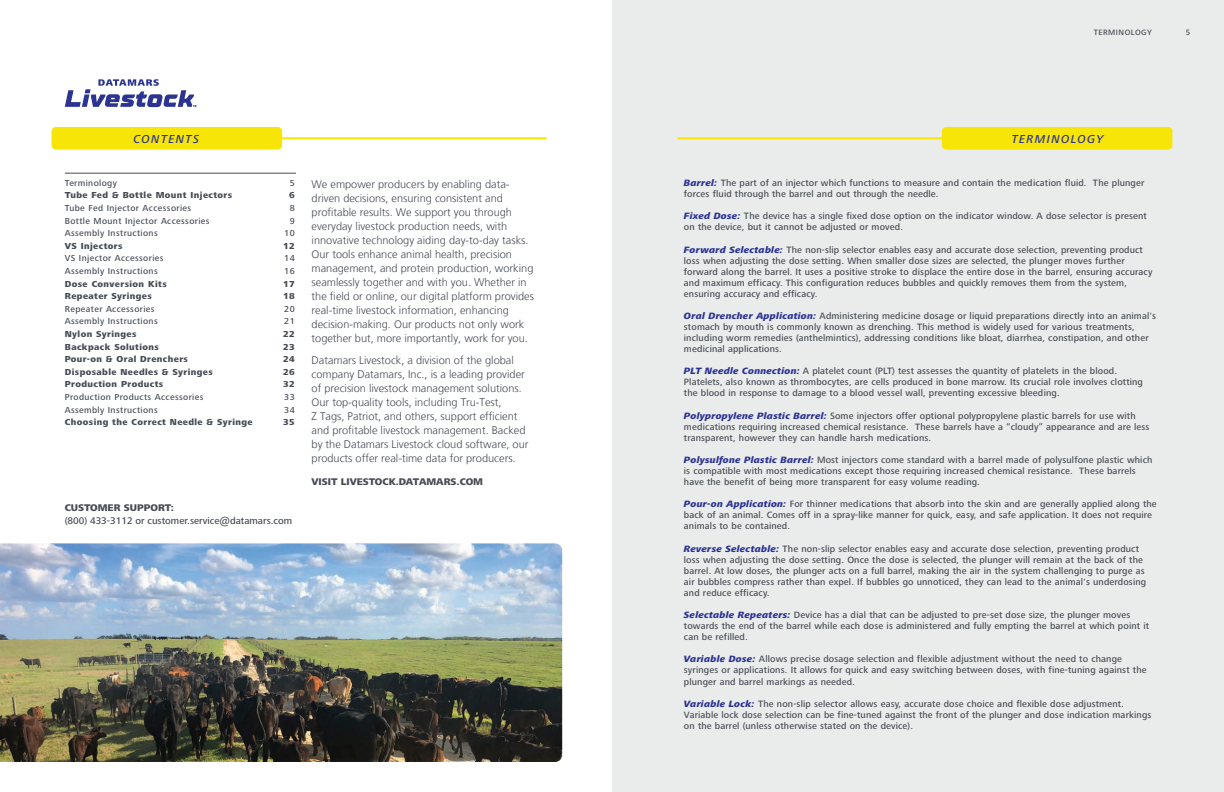
<style>
.page{position:relative;width:1224px;height:792px;background:#fff}
.page>*{position:absolute;margin:0;border:0;box-sizing:border-box;transform-origin:0 0}
.Section_Header_Grey_Text_copy{font:italic 500 12px "Frutiger Next Pro";letter-spacing:.115em;color:#2b3393}
.H2_-_Product_Header{font:300 11px/14px "Frutiger LT";color:#464b54}
.H2_-_Product_Header-2{font:500 10px/13px "Frutiger Next Pro";color:#464b54}
.H2_-_Product_Header-3{font:800 10px "Frutiger Next Pro";color:#464b54}
.Section_Header_Grey_Text_copy-2{font:500 9.5px/11px "Frutiger Next Pro";letter-spacing:.015em;color:#464b54}
.Contents_Section{font:500 9px "Frutiger Next Pro";letter-spacing:.04em;color:#464b54}
.Contents_Section-2{font:800 9px "Frutiger Next Pro";letter-spacing:.045em;color:#464b54}
.Body_copy{font:500 8px "Frutiger Next Pro";letter-spacing:.06em;color:#464b54}
.s1{font-weight:800}
.s2{font-weight:800;font-style:italic;color:#2b3393}
</style>
<div class="page">
<img style="left:0;top:543px;width:562px;height:219px">
<div style="left:612px;top:0;width:612px;height:792px;background:#eaeceb"></div>
<svg style="left:65px;top:79px;width:132px;height:28px"></svg>
<hr style="left:65px;top:173px;width:231px;height:1px;background:#464b54">
<hr style="left:235px;top:137px;width:311px;height:2px;background:#f7e507">
<div style="left:52px;top:127px;width:230px;height:23px;background:#f7e507;border-radius:4px"></div>
<hr style="left:678px;top:137px;width:311px;height:2px;background:#f7e507">
<div style="left:942px;top:127px;width:230px;height:23px;background:#f7e507;border-radius:4px"></div>
<p class="Body_copy" style="left:1094px;top:28px;width:60px">TERMINOLOGY</p>
<p class="Body_copy" style="left:1186px;top:28px;width:6px">5</p>
<p class="Section_Header_Grey_Text_copy" style="left:133px;top:132px;width:67px">CONTENTS</p>
<p class="Section_Header_Grey_Text_copy" style="left:1012px;top:132px;width:93px">TERMINOLOGY</p>
<p class="Contents_Section" style="left:65px;top:178px;width:54px">Terminology</p>
<p class="Contents_Section" style="left:290px;top:178px;width:7px">5</p>
<p class="Contents_Section-2" style="left:65px;top:190px;width:169px">Tube Fed &amp; Bottle Mount Injectors</p>
<p class="Contents_Section-2" style="left:289px;top:190px;width:7px">6</p>
<p class="Contents_Section" style="left:65px;top:203px;width:128px">Tube Fed Injector Accessories</p>
<p class="Contents_Section" style="left:290px;top:203px;width:7px">8</p>
<p class="Contents_Section" style="left:65px;top:215px;width:146px">Bottle Mount Injector Accessories</p>
<p class="Contents_Section" style="left:290px;top:215px;width:7px">9</p>
<p class="Contents_Section" style="left:65px;top:228px;width:94px">Assembly Instructions</p>
<p class="Contents_Section" style="left:284px;top:228px;width:12px">10</p>
<p class="Contents_Section-2" style="left:65px;top:241px;width:59px">VS Injectors</p>
<p class="Contents_Section-2" style="left:283px;top:241px;width:13px">12</p>
<p class="Contents_Section" style="left:65px;top:253px;width:100px">VS Injector Accessories</p>
<p class="Contents_Section" style="left:284px;top:253px;width:12px">14</p>
<p class="Contents_Section" style="left:65px;top:266px;width:94px">Assembly Instructions</p>
<p class="Contents_Section" style="left:284px;top:266px;width:12px">16</p>
<p class="Contents_Section-2" style="left:65px;top:278px;width:103px">Dose Conversion Kits</p>
<p class="Contents_Section-2" style="left:283px;top:278px;width:13px">17</p>
<p class="Contents_Section-2" style="left:65px;top:291px;width:89px">Repeater Syringes</p>
<p class="Contents_Section-2" style="left:283px;top:291px;width:13px">18</p>
<p class="Contents_Section" style="left:65px;top:304px;width:91px">Repeater Accessories</p>
<p class="Contents_Section" style="left:284px;top:304px;width:12px">20</p>
<p class="Contents_Section" style="left:65px;top:316px;width:94px">Assembly Instructions</p>
<p class="Contents_Section" style="left:284px;top:316px;width:12px">21</p>
<p class="Contents_Section-2" style="left:65px;top:329px;width:73px">Nylon Syringes</p>
<p class="Contents_Section-2" style="left:283px;top:329px;width:13px">22</p>
<p class="Contents_Section-2" style="left:65px;top:341px;width:96px">Backpack Solutions</p>
<p class="Contents_Section-2" style="left:283px;top:341px;width:13px">23</p>
<p class="Contents_Section-2" style="left:65px;top:354px;width:125px">Pour-on &amp; Oral Drenchers</p>
<p class="Contents_Section-2" style="left:283px;top:354px;width:13px">24</p>
<p class="Contents_Section-2" style="left:65px;top:367px;width:150px">Disposable Needles &amp; Syringes</p>
<p class="Contents_Section-2" style="left:283px;top:367px;width:13px">26</p>
<p class="Contents_Section-2" style="left:65px;top:379px;width:100px">Production Products</p>
<p class="Contents_Section-2" style="left:283px;top:379px;width:13px">32</p>
<p class="Contents_Section" style="left:65px;top:392px;width:140px">Production Products Accessories</p>
<p class="Contents_Section" style="left:284px;top:392px;width:12px">33</p>
<p class="Contents_Section" style="left:65px;top:404px;width:94px">Assembly Instructions</p>
<p class="Contents_Section" style="left:284px;top:404px;width:12px">34</p>
<p class="Contents_Section-2" style="left:65px;top:417px;width:189px">Choosing the Correct Needle &amp; Syringe</p>
<p class="Contents_Section-2" style="left:283px;top:417px;width:13px">35</p>
<p class="H2_-_Product_Header-2" style="left:65px;top:501px;width:229px"><span class="s1">CUSTOMER SUPPORT:<br></span>(800) 433-3112 or customer.service@datamars.com</p>
<p class="H2_-_Product_Header" style="left:312px;top:177px;width:224px">We empower producers by enabling data&shy;driven decisions, ensuring consistent and profitable results. We support you through everyday livestock production needs, with innovative technology aiding day-to-day tasks.<br>Our tools enhance animal health, precision management, and protein production, working seamlessly together and with you. Whether in the field or online, our digital platform provides real-time livestock information, enhancing decision-making. Our products not only work together but, more importantly, work for you.</p>
<p class="H2_-_Product_Header" style="left:312px;top:353px;width:218px">Datamars Livestock, a division of the global company Datamars, Inc., is a leading provider of precision livestock management solutions.<br>Our top-quality tools, including Tru-Test,<br>Z Tags, Patriot, and others, support efficient and profitable livestock management. Backed by the Datamars Livestock cloud software, our products offer real-time data for producers.</p>
<p class="H2_-_Product_Header-3" style="left:312px;top:475px;width:173px">VISIT LIVESTOCK.DATAMARS.COM</p>
<p class="Section_Header_Grey_Text_copy-2" style="left:684px;top:177px;width:462px"><span class="s2">Barrel:</span> The part of an injector which functions to measure and contain the medication fluid. The plunger forces fluid through the barrel and out through the needle.</p>
<p class="Section_Header_Grey_Text_copy-2" style="left:684px;top:211px;width:464px"><span class="s2">Fixed Dose:</span> The device has a single fixed dose option on the indicator window. A dose selector is present on the device, but it cannot be adjusted or moved.</p>
<p class="Section_Header_Grey_Text_copy-2" style="left:684px;top:244px;width:470px"><span class="s2">Forward Selectable:</span> The non-slip selector enables easy and accurate dose selection, preventing product loss when adjusting the dose setting. When smaller dose sizes are selected, the plunger moves further forward along the barrel. It uses a positive stroke to displace the entire dose in the barrel, ensuring accuracy and maximum efficacy. This configuration reduces bubbles and quickly removes them from the system, ensuring accuracy and efficacy.</p>
<p class="Section_Header_Grey_Text_copy-2" style="left:684px;top:310px;width:474px"><span class="s2">Oral Drencher Application:</span> Administering medicine dosage or liquid preparations directly into an animal's stomach by mouth is commonly known as drenching. This method is widely used for various treatments, including worm remedies (anthelmintics), addressing conditions like bloat, diarrhea, constipation, and other medicinal applications.</p>
<p class="Section_Header_Grey_Text_copy-2" style="left:684px;top:366px;width:461px"><span class="s2">PLT Needle Connection:</span> A platelet count (PLT) test assesses the quantity of platelets in the blood.<br>Platelets, also known as thrombocytes, are cells produced in bone marrow. Its crucial role involves clotting the blood in response to damage to a blood vessel wall, preventing excessive bleeding.</p>
<p class="Section_Header_Grey_Text_copy-2" style="left:684px;top:410px;width:467px"><span class="s2">Polypropylene Plastic Barrel:</span> Some injectors offer optional polypropylene plastic barrels for use with medications requiring increased chemical resistance. These barrels have a “cloudy” appearance and are less transparent, however they can handle harsh medications.</p>
<p class="Section_Header_Grey_Text_copy-2" style="left:684px;top:454px;width:470px"><span class="s2">Polysulfone Plastic Barrel:</span> Most injectors come standard with a barrel made of polysulfone plastic which is compatible with most medications except those requiring increased chemical resistance. These barrels have the benefit of being more transparent for easy volume reading.</p>
<p class="Section_Header_Grey_Text_copy-2" style="left:684px;top:499px;width:474px"><span class="s2">Pour-on Application:</span> For thinner medications that absorb into the skin and are generally applied along the back of an animal. Comes off in a spray-like manner for quick, easy, and safe application. It does not require animals to be contained.</p>
<p class="Section_Header_Grey_Text_copy-2" style="left:684px;top:543px;width:464px"><span class="s2">Reverse Selectable:</span> The non-slip selector enables easy and accurate dose selection, preventing product loss when adjusting the dose setting. Once the dose is selected, the plunger will remain at the back of the barrel. At low doses, the plunger acts on a full barrel, making the air in the system challenging to purge as air bubbles compress rather than expel. If bubbles go unnoticed, they can lead to the animal's underdosing and reduce efficacy.</p>
<p class="Section_Header_Grey_Text_copy-2" style="left:684px;top:610px;width:467px"><span class="s2">Selectable Repeaters:</span> Device has a dial that can be adjusted to pre-set dose size, the plunger moves towards the end of the barrel while each dose is administered and fully empting the barrel at which point it can be refilled.</p>
<p class="Section_Header_Grey_Text_copy-2" style="left:684px;top:654px;width:464px"><span class="s2">Variable Dose:</span> Allows precise dosage selection and flexible adjustment without the need to change syringes or applications. It allows for quick and easy switching between doses, with fine-tuning against the plunger and barrel markings as needed.</p>
<p class="Section_Header_Grey_Text_copy-2" style="left:684px;top:698px;width:469px"><span class="s2">Variable Lock:</span> The non-slip selector allows easy, accurate dose choice and flexible dose adjustment.<br>Variable lock dose selection can be fine-tuned against the front of the plunger and dose indication markings on the barrel (unless otherwise stated on the device).</p>
</div>
